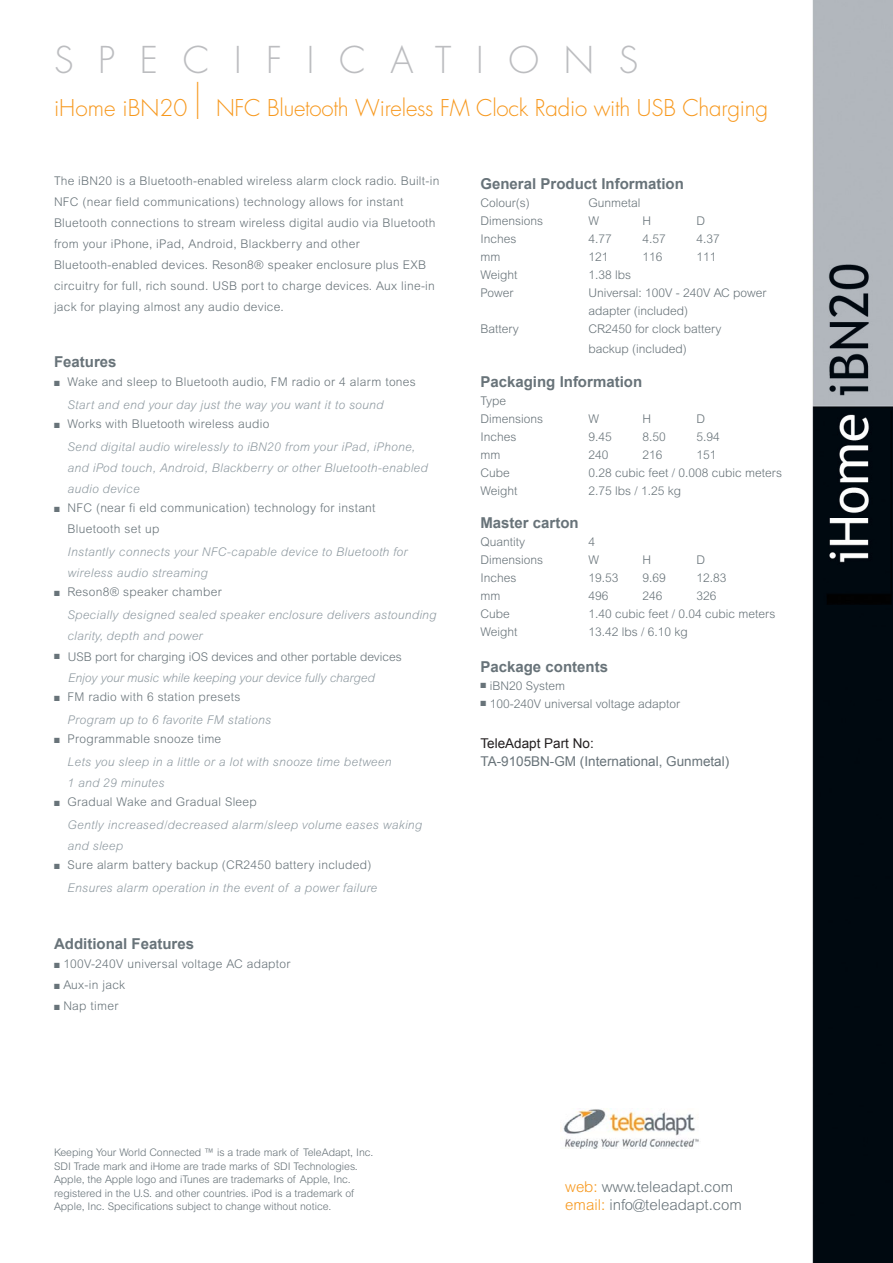
<style>
.page{position:relative;width:893px;height:1263px;background:#fff}
.page>*{position:absolute;margin:0;border:0;box-sizing:border-box;transform-origin:0 0}
.t1{font:300 36px "Futura";letter-spacing:.685em;color:#bcbdc0}
.t2{font:300 22.5px "Futura";letter-spacing:-.01em;color:#f7981d}
.t3{font:700 15px "Arial";color:#687379}
.t4{font:300 15px "Arial MT Std";color:#687379}
.t5{font:13.5px "Arial";color:#687379}
.t6{font:13.5px "Arial";color:#231f20}
.t7{font:300 12px/21px "Arial MT Std";letter-spacing:.025em;color:#687379}
.t8{font:italic 300 12px/21px "Arial MT Std";letter-spacing:.025em;color:#8e99a0}
.t9{font:300 12px "Arial MT Std";color:#687379}
.t10{font:italic 300 12px "Arial MT Std";color:#8e99a0}
.t11{font:300 10.5px/13.5px "Arial MT Std";color:#687379}
.s1{font-size:45px}
.s2{color:#f7981d}
</style>
<div class="page">
<img style="left:563px;top:1109px;width:136px;height:39px">
<img style="left:812px;top:0;width:81px;height:1263px">
<p class="t1" style="left:54px;top:36px;width:586px">SPECIFICATIONS</p>
<p class="t2" style="left:54px;top:94px;width:716px">iHome iBN20 <span class="s1">|</span> NFC Bluetooth Wireless FM Clock Radio with USB Charging</p>
<p class="t7" style="left:54px;top:170px;width:387px">The iBN20 is a Bluetooth-enabled wireless alarm clock radio. Built-in<br>NFC (near field communications) technology allows for instant</p>
<p class="t7" style="left:54px;top:212px;width:383px">Bluetooth connections to stream wireless digital audio via Bluetooth from your iPhone, iPad, Android, Blackberry and other</p>
<p class="t7" style="left:54px;top:254px;width:382px">Bluetooth-enabled devices. Reson8® speaker enclosure plus EXB circuitry for full, rich sound. USB port to charge devices. Aux line-in jack for playing almost any audio device.</p>
<p class="t3" style="left:54px;top:353px;width:64px">Features</p>
<p class="t7" style="left:54px;top:371px;width:363px">■ Wake and sleep to Bluetooth audio, FM radio or 4 alarm tones</p>
<p class="t8" style="left:68px;top:394px;width:318px">Start and end your day just the way you want it to sound</p>
<p class="t7" style="left:54px;top:413px;width:217px">■ Works with Bluetooth wireless audio</p>
<p class="t8" style="left:68px;top:436px;width:362px">Send digital audio wirelessly to iBN20 from your iPad, iPhone, and iPod touch, Android, Blackberry or other Bluetooth-enabled audio device</p>
<p class="t7" style="left:54px;top:497px;width:323px">■ NFC (near fi eld communication) technology for instant</p>
<p class="t7" style="left:68px;top:518px;width:93px">Bluetooth set up</p>
<p class="t8" style="left:68px;top:541px;width:342px">Instantly connects your NFC-capable device to Bluetooth for</p>
<p class="t8" style="left:68px;top:562px;width:142px">wireless audio streaming</p>
<p class="t7" style="left:54px;top:581px;width:169px">■ Reson8® speaker chamber</p>
<p class="t8" style="left:68px;top:604px;width:371px">Specially designed sealed speaker enclosure delivers astounding clarity, depth and power</p>
<p class="t9" style="left:54px;top:650px;width:349px">■ USB port for charging iOS devices and other portable devices</p>
<p class="t10" style="left:68px;top:671px;width:308px">Enjoy your music while keeping your device fully charged</p>
<p class="t7" style="left:54px;top:686px;width:188px">■ FM radio with 6 station presets</p>
<p class="t8" style="left:68px;top:709px;width:205px">Program up to 6 favorite FM stations</p>
<p class="t7" style="left:54px;top:728px;width:169px">■ Programmable snooze time</p>
<p class="t8" style="left:68px;top:751px;width:326px">Lets you sleep in a little or a lot with snooze time between</p>
<p class="t8" style="left:68px;top:772px;width:99px">1 and 29 minutes</p>
<p class="t7" style="left:54px;top:791px;width:204px">■ Gradual Wake and Gradual Sleep</p>
<p class="t8" style="left:68px;top:814px;width:356px">Gently increased/decreased alarm/sleep volume eases waking and sleep</p>
<p class="t7" style="left:54px;top:854px;width:319px">■ Sure alarm battery backup (CR2450 battery included)</p>
<p class="t8" style="left:68px;top:877px;width:311px">Ensures alarm operation in the event of a power failure</p>
<p class="t3" style="left:54px;top:935px;width:142px">Additional Features</p>
<p class="t7" style="left:54px;top:953px;width:238px">■ 100V-240V universal voltage AC adaptor</p>
<p class="t7" style="left:54px;top:974px;width:73px">■ Aux-in jack</p>
<p class="t7" style="left:54px;top:995px;width:66px">■ Nap timer</p>
<p class="t3" style="left:480px;top:176px;width:205px">General Product Information</p>
<p class="t7" style="left:480px;top:193px;width:51px">Colour(s)</p>
<p class="t9" style="left:588px;top:196px;width:54px">Gunmetal</p>
<p class="t9" style="left:480px;top:214px;width:64px">Dimensions</p>
<p class="t7" style="left:588px;top:211px;width:12px">W</p>
<p class="t7" style="left:642px;top:211px;width:10px">H</p>
<p class="t7" style="left:696px;top:211px;width:10px">D</p>
<p class="t7" style="left:480px;top:229px;width:37px">Inches</p>
<p class="t7" style="left:588px;top:229px;width:25px">4.77</p>
<p class="t7" style="left:642px;top:229px;width:25px">4.57</p>
<p class="t7" style="left:696px;top:229px;width:25px">4.37</p>
<p class="t7" style="left:480px;top:247px;width:21px">mm</p>
<p class="t7" style="left:588px;top:247px;width:22px">121</p>
<p class="t7" style="left:642px;top:247px;width:22px">116</p>
<p class="t7" style="left:696px;top:247px;width:22px">111</p>
<p class="t7" style="left:480px;top:265px;width:38px">Weight</p>
<p class="t7" style="left:588px;top:265px;width:44px">1.38 lbs</p>
<p class="t7" style="left:480px;top:283px;width:34px">Power</p>
<p class="t9" style="left:588px;top:286px;width:180px">Universal: 100V - 240V AC power</p>
<p class="t9" style="left:588px;top:304px;width:101px">adapter (included)</p>
<p class="t9" style="left:480px;top:322px;width:40px">Battery</p>
<p class="t9" style="left:588px;top:322px;width:135px">CR2450 for clock battery</p>
<p class="t9" style="left:588px;top:342px;width:100px">backup (included)</p>
<p class="t3" style="left:480px;top:374px;width:163px">Packaging Information</p>
<p class="t7" style="left:480px;top:391px;width:27px">Type</p>
<p class="t9" style="left:480px;top:412px;width:64px">Dimensions</p>
<p class="t7" style="left:588px;top:409px;width:12px">W</p>
<p class="t7" style="left:642px;top:409px;width:10px">H</p>
<p class="t7" style="left:696px;top:409px;width:10px">D</p>
<p class="t7" style="left:480px;top:427px;width:37px">Inches</p>
<p class="t7" style="left:588px;top:427px;width:25px">9.45</p>
<p class="t7" style="left:642px;top:427px;width:25px">8.50</p>
<p class="t7" style="left:696px;top:427px;width:25px">5.94</p>
<p class="t7" style="left:480px;top:445px;width:21px">mm</p>
<p class="t7" style="left:588px;top:445px;width:22px">240</p>
<p class="t7" style="left:642px;top:445px;width:22px">216</p>
<p class="t7" style="left:696px;top:445px;width:22px">151</p>
<p class="t7" style="left:480px;top:463px;width:31px">Cube</p>
<p class="t9" style="left:588px;top:466px;width:195px">0.28 cubic feet / 0.008 cubic meters</p>
<p class="t7" style="left:480px;top:481px;width:38px">Weight</p>
<p class="t7" style="left:588px;top:481px;width:94px">2.75 lbs / 1.25 kg</p>
<p class="t3" style="left:480px;top:515px;width:100px">Master carton</p>
<p class="t9" style="left:480px;top:535px;width:46px">Quantity</p>
<p class="t7" style="left:588px;top:532px;width:8px">4</p>
<p class="t9" style="left:480px;top:553px;width:64px">Dimensions</p>
<p class="t7" style="left:588px;top:550px;width:12px">W</p>
<p class="t7" style="left:642px;top:550px;width:10px">H</p>
<p class="t7" style="left:696px;top:550px;width:10px">D</p>
<p class="t7" style="left:480px;top:568px;width:37px">Inches</p>
<p class="t7" style="left:588px;top:568px;width:32px">19.53</p>
<p class="t7" style="left:642px;top:568px;width:25px">9.69</p>
<p class="t7" style="left:696px;top:568px;width:32px">12.83</p>
<p class="t7" style="left:480px;top:586px;width:21px">mm</p>
<p class="t7" style="left:588px;top:586px;width:22px">496</p>
<p class="t7" style="left:642px;top:586px;width:22px">246</p>
<p class="t7" style="left:696px;top:586px;width:22px">326</p>
<p class="t7" style="left:480px;top:604px;width:31px">Cube</p>
<p class="t9" style="left:588px;top:607px;width:188px">1.40 cubic feet / 0.04 cubic meters</p>
<p class="t7" style="left:480px;top:622px;width:38px">Weight</p>
<p class="t9" style="left:588px;top:625px;width:101px">13.42 lbs / 6.10 kg</p>
<p class="t3" style="left:480px;top:659px;width:129px">Package contents</p>
<p class="t9" style="left:480px;top:679px;width:86px">■ iBN20 System</p>
<p class="t9" style="left:480px;top:697px;width:201px">■ 100-240V universal voltage adaptor</p>
<p class="t6" style="left:480px;top:736px;width:115px">TeleAdapt Part No:</p>
<p class="t5" style="left:480px;top:753px;width:250px">TA-9105BN-GM (International, Gunmetal)</p>
<p class="t11" style="left:54px;top:1146px;width:321px">Keeping Your World Connected ™ is a trade mark of TeleAdapt, Inc.</p>
<p class="t11" style="left:54px;top:1159px;width:305px">SDI Trade mark and iHome are trade marks of SDI Technologies.<br>Apple, the Apple logo and iTunes are trademarks of Apple, Inc.</p>
<p class="t11" style="left:54px;top:1186px;width:302px">registered in the U.S. and other countries. iPod is a trademark of<br>Apple, Inc. Specifications subject to change without notice.</p>
<p class="t4" style="left:565px;top:1179px;width:170px"><span class="s2">web:</span> www.teleadapt.com</p>
<p class="t4" style="left:565px;top:1197px;width:178px"><span class="s2">email:</span> info@teleadapt.com</p>
</div>
